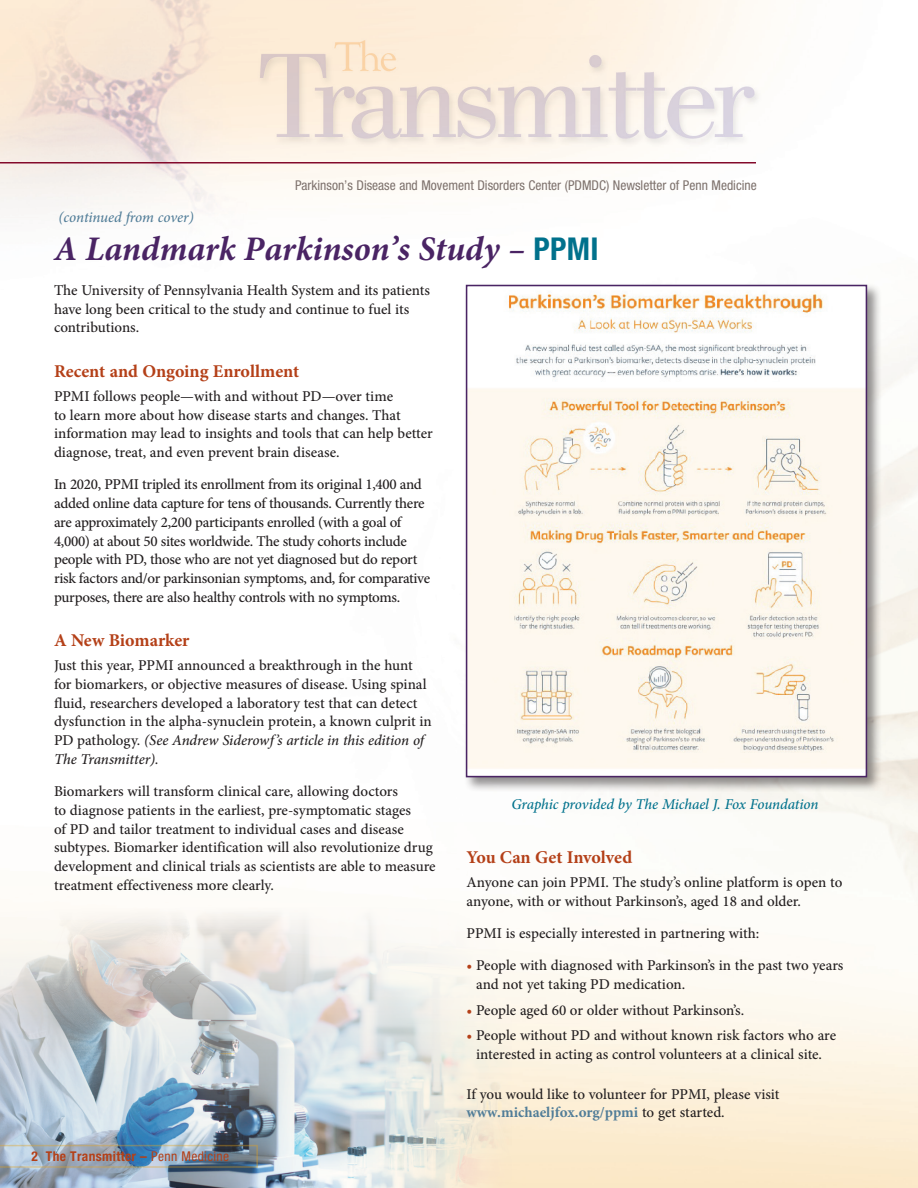
<style>
.page{position:relative;width:918px;height:1188px;background:#fff}
.page>*{position:absolute;margin:0;border:0;box-sizing:border-box;transform-origin:0 0}
.t1{font:italic 700 34.5px "Minion Pro";color:#4a2464}
.b_head{font:700 18px "Minion Pro";letter-spacing:-.005em;color:#b44018}
.new_text{font:500 15px/18.8px "Minion Pro";letter-spacing:-.005em;color:#231f20}
.new_text-2{font:500 15px/18.8px "Minion Pro";letter-spacing:-.025em;color:#231f20}
.blue_italics{font:500 15px/18.8px "Minion Pro";letter-spacing:-.005em;color:#231f20}
.copy{font:italic 500 15px "Minion Pro";letter-spacing:-.01em;color:#00718c}
.blue_italics-2{font:italic 500 15px "Minion Pro";letter-spacing:-.005em;color:#517d98}
.t2{font:condensed 13.5px "Helvetica Neue LT Std";color:#7d716c}
.t3{font:700 condensed 13.5px "Helvetica Neue LT Std";letter-spacing:.025em;color:#b44018}
.s1{font-family:"Helvetica Neue LT Std";font-style:normal;font-stretch:condensed;font-size:31.5px;color:#00718c}
.s2{font-style:italic}
.s3{font-weight:400}
.s4{color:#b44018}
.s5{font-weight:700;color:#517d98}
</style>
<div class="page">
<img style="left:0;top:0;width:918px;height:1188px">
<img style="left:0;top:907px;width:512px;height:281px">
<hr style="left:0;top:162px;width:756px;height:2px;background:#830a2b">
<img style="left:0;top:1145px;width:258px;height:23px">
<div style="left:464px;top:283px;width:419px;height:510px;background:#231f20;opacity:.5"></div>
<img style="left:469px;top:288px;width:395px;height:486px">
<div style="left:466px;top:285px;width:401px;height:492px;border:2px solid #4a2464"></div>
<p class="blue_italics-2" style="left:58px;top:207px;width:137px">(continued from cover)</p>
<p class="t2" style="left:295px;top:177px;width:463px">Parkinson’s Disease and Movement Disorders Center (PDMDC) Newsletter of Penn Medicine</p>
<p class="t1" style="left:54px;top:224px;width:546px">A Landmark Parkinson’s Study – <span class="s1">PPMI</span></p>
<p class="new_text" style="left:54px;top:281px;width:378px">The University of Pennsylvania Health System and its patients have long been critical to the study and continue to fuel its contributions.</p>
<p class="b_head" style="left:54px;top:358px;width:247px">Recent and Ongoing Enrollment</p>
<p class="new_text" style="left:54px;top:387px;width:380px">PPMI follows people—with and without PD—over time<br>to learn more about how disease starts and changes. That information may lead to insights and tools that can help better diagnose, treat, and even prevent brain disease.</p>
<p class="new_text-2" style="left:54px;top:475px;width:378px">In 2020, PPMI tripled its enrollment from its original 1,400 and added online data capture for tens of thousands. Currently there are approximately 2,200 participants enrolled (with a goal of 4,000) at about 50 sites worldwide. The study cohorts include people with PD, those who are not yet diagnosed but do report risk factors and/or parkinsonian symptoms, and, for comparative purposes, there are also healthy controls with no symptoms.</p>
<p class="b_head" style="left:54px;top:628px;width:137px">A New Biomarker</p>
<p class="new_text" style="left:54px;top:656px;width:379px">Just this year, PPMI announced a breakthrough in the hunt for biomarkers, or objective measures of disease. Using spinal fluid, researchers developed a laboratory test that can detect dysfunction in the alpha-synuclein protein, a known culprit in PD pathology. <span class="s2">(See Andrew Siderowf ’s article in this edition of The Transmitter).</span></p>
<p class="new_text" style="left:54px;top:782px;width:383px">Biomarkers will transform clinical care, allowing doctors<br>to diagnose patients in the earliest, pre-symptomatic stages<br>of PD and tailor treatment to individual cases and disease subtypes. Biomarker identification will also revolutionize drug development and clinical trials as scientists are able to measure treatment effectiveness more clearly.</p>
<p class="t3" style="left:32px;top:1148px;width:199px">2 The Transmitter – <span class="s3">Penn Medicine</span></p>
<p class="copy" style="left:511px;top:794px;width:309px">Graphic provided by The Michael J. Fox Foundation</p>
<p class="b_head" style="left:467px;top:844px;width:167px">You Can Get Involved</p>
<p class="new_text" style="left:467px;top:873px;width:377px">Anyone can join PPMI. The study’s online platform is open to anyone, with or without Parkinson’s, aged 18 and older.</p>
<p class="new_text" style="left:467px;top:924px;width:294px">PPMI is especially interested in partnering with:</p>
<p class="blue_italics" style="left:476px;top:956px;width:369px;text-indent:-10px"><span class="s4">•</span> People with diagnosed with Parkinson’s in the past two years and not yet taking PD medication.</p>
<p class="blue_italics" style="left:467px;top:1000px;width:279px"><span class="s4">•</span> People aged 60 or older without Parkinson’s.</p>
<p class="blue_italics" style="left:467px;top:1026px;width:371px;text-align:center"><span class="s4">•</span> People without PD and without known risk factors who are interested in acting as control volunteers at a clinical site.</p>
<p class="new_text" style="left:467px;top:1084px;width:315px">If you would like to volunteer for PPMI, please visit <span class="s5">www.michaeljfox.org/ppmi</span> to get started.</p>
</div>
